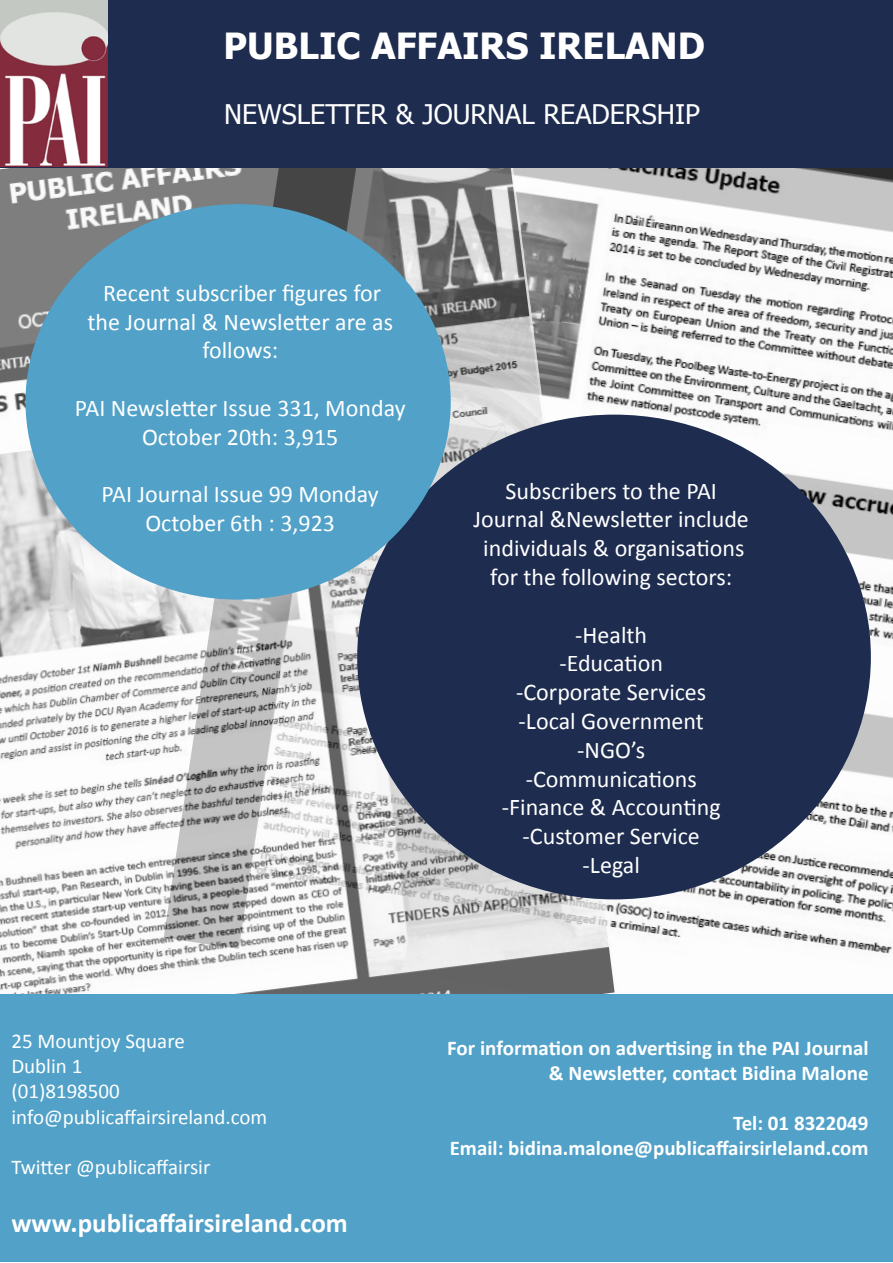
<style>
.page{position:relative;width:893px;height:1263px;background:#fff}
.page>*{position:absolute;margin:0;border:0;box-sizing:border-box;transform-origin:0 0}
.t1{font:700 36px "Tahoma";color:#fff}
.t2{font:27px "Tahoma";color:#fff}
.t3{font:700 27px "Calibri";color:#fff}
.t4{font:24px/28.8px "Calibri";color:#fff;text-align:center}
.t5{font:700 21px/25.2px "Calibri";color:#fff;text-align:right}
.t6{font:21px/25.2px "Calibri";color:#fff}
</style>
<div class="page">
<img style="left:618px;top:168px;width:275px;height:786px">
<img style="left:0;top:168px;width:618px;height:902px">
<div style="left:1px;top:994px;width:892px;height:268px;background:#51a1c8"></div>
<div style="left:0;top:0;width:893px;height:168px;background:#1d2c4f"></div>
<div style="left:357px;top:415px;width:514px;height:484px;background:#1d2c4f;border-radius:50%"></div>
<div style="left:26px;top:204px;width:425px;height:396px;background:#51a1c8;border-radius:50%"></div>
<img style="left:0;top:0;width:107px;height:167px">
<h1 class="t1" style="left:224px;top:21px;width:483px">PUBLIC AFFAIRS IRELAND</h1>
<p class="t2" style="left:224px;top:96px;width:477px">NEWSLETTER &amp; JOURNAL READERSHIP</p>
<p class="t4" style="left:87px;top:278px;width:307px">Recent subscriber figures for the Journal &amp; Newsletter are as follows:</p>
<p class="t4" style="left:75px;top:393px;width:332px">PAI Newsletter Issue 331, Monday<br>October 20th: 3,915</p>
<p class="t4" style="left:102px;top:479px;width:279px">PAI Journal Issue 99 Monday<br>October 6th : 3,923</p>
<p class="t4" style="left:474px;top:475px;width:277px">Subscribers to the PAI<br>Journal &amp;Newsletter include individuals &amp; organisations for the following sectors:</p>
<p class="t4" style="left:502px;top:619px;width:220px">-Health<br>-Education<br>-Corporate Services -Local Government -NGO’s -Communications -Finance &amp; Accounting -Customer Service -Legal</p>
<p class="t6" style="left:11px;top:1028px;width:257px">25 Mountjoy Square<br>Dublin 1<br>(01)8198500 info@publicaffairsireland.com</p>
<p class="t6" style="left:11px;top:1154px;width:200px">Twitter @publicaffairsir</p>
<p class="t3" style="left:11px;top:1203px;width:338px">www.publicaffairsireland.com</p>
<p class="t5" style="left:447px;top:1034px;width:423px">For information on advertising in the PAI Journal &amp; Newsletter, contact Bidina Malone</p>
<p class="t5" style="left:450px;top:1110px;width:420px">Tel: 01 8322049<br>Email: bidina.malone@publicaffairsirleland.com</p>
</div>
